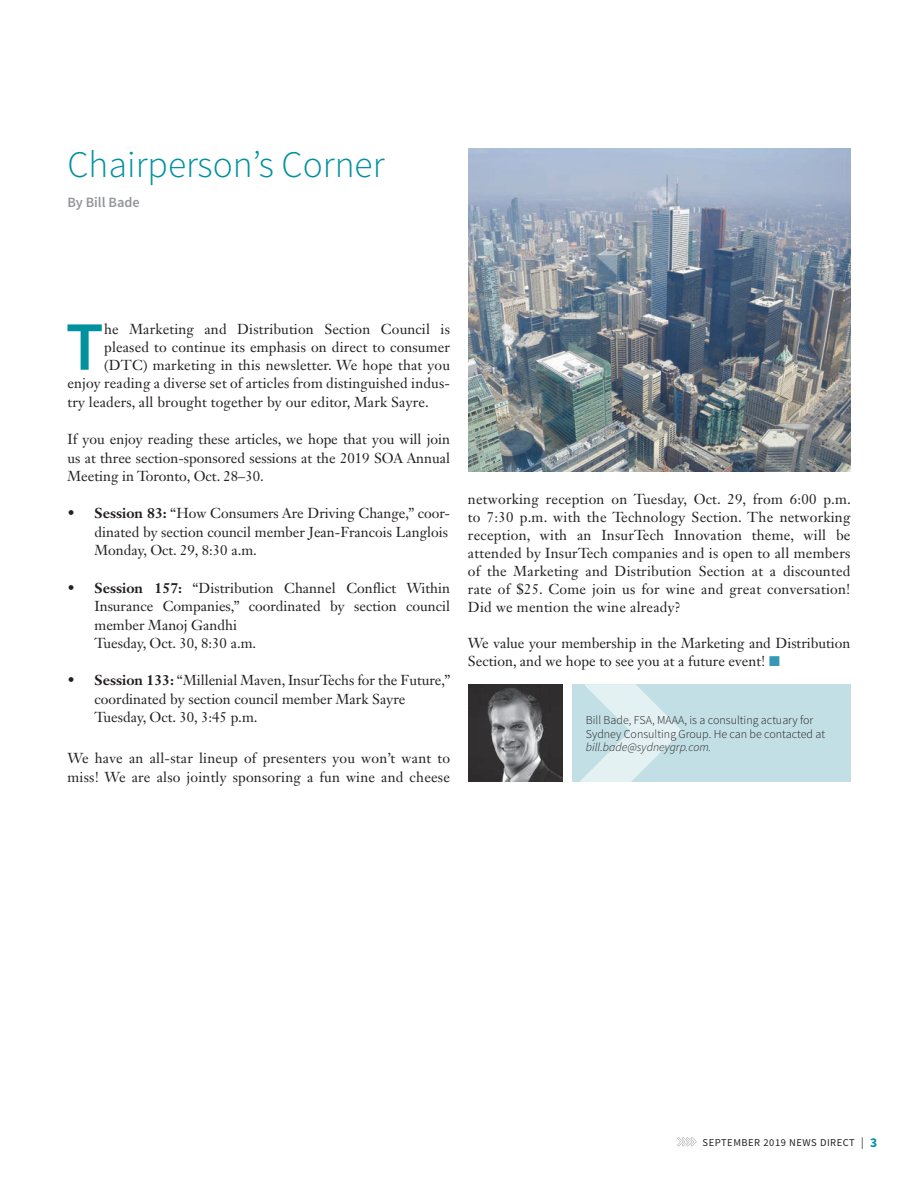
<style>
.page{position:relative;width:918px;height:1188px;background:#fff}
.page>*{position:absolute;margin:0;border:0;box-sizing:border-box;transform-origin:0 0}
.t1{font:600 69.3px "Source Sans Pro";color:#00919f}
.t2{font:300 37.5px "Source Sans Pro";color:#00919f}
.t3{font:14.25px/18.6px "Janson Text LT Std";color:#231f20}
.t4{font:600 14.25px "Source Sans Pro";color:#939598}
.t5{font:300 12px/13.5px "Source Sans Pro";color:#231f20}
.t6{font:italic 300 12px "Source Sans Pro";color:#231f20}
.t7{font:10.5px "Source Sans Pro";letter-spacing:.05em;color:#231f20}
.s1{font-weight:700}
.s2{color:#3698b6}
.s3{font-size:11.7px}
.s4{font-weight:700;font-size:13.5px;color:#00919f}
</style>
<div class="page">
<svg style="left:677px;top:1137px;width:20px;height:9px"></svg>
<img style="left:468px;top:148px;width:382px;height:324px">
<div style="left:572px;top:685px;width:278px;height:97px;background:#c1dfe4"></div>
<svg style="left:580px;top:685px;width:102px;height:97px"></svg>
<img style="left:468px;top:685px;width:94px;height:97px">
<h2 class="t2" style="left:68px;top:141px;width:319px">Chairperson’s Corner</h2>
<p class="t4" style="left:68px;top:193px;width:74px">By Bill Bade</p>
<h1 class="t1" style="left:66px;top:303px;width:39px">T</h1>
<p class="t3" style="left:104px;top:319px;width:347px">he Marketing and Distribution Section Council is</p>
<p class="t3" style="left:104px;top:337px;width:347px">pleased to continue its emphasis on direct to consumer</p>
<p class="t3" style="left:104px;top:355px;width:347px">(DTC) marketing in this newsletter. We hope that you</p>
<p class="t3" style="left:67px;top:374px;width:384px">enjoy reading a diverse set of articles from distinguished indus-</p>
<p class="t3" style="left:67px;top:393px;width:363px">try leaders, all brought together by our editor, Mark Sayre.</p>
<p class="t3" style="left:67px;top:430px;width:384px;text-align:justify">If you enjoy reading these articles, we hope that you will join us at three section-sponsored sessions at the 2019 SOA Annual Meeting in Toronto, Oct. 28–30.</p>
<p class="t3" style="left:95px;top:504px;width:357px;text-indent:-27px">• <span class="s1">Session 83:</span> “How Consumers Are Driving Change,” coor&shy;dinated by section council member Jean-Francois Langlois<br>Monday, Oct. 29, 8:30 a.m.</p>
<p class="t3" style="left:95px;top:578px;width:357px;text-indent:-27px">• <span class="s1">Session 157:</span> “Distribution Channel Conflict Within Insurance Companies,” coordinated by section council member Manoj Gandhi<br>Tuesday, Oct. 30, 8:30 a.m.</p>
<p class="t3" style="left:95px;top:671px;width:357px;text-indent:-27px">• <span class="s1">Session 133:</span> “Millenial Maven, InsurTechs for the Future,” coordinated by section council member Mark Sayre<br>Tuesday, Oct. 30, 3:45 p.m.</p>
<p class="t3" style="left:67px;top:749px;width:384px">We have an all-star lineup of presenters you won’t want to miss! We are also jointly sponsoring a fun wine and cheese</p>
<p class="t3" style="left:468px;top:490px;width:385px;line-height:18px;text-align:justify">networking reception on Tuesday, Oct. 29, from 6:00 p.m. to 7:30 p.m. with the Technology Section. The networking reception, with an InsurTech Innovation theme, will be attended by InsurTech companies and is open to all members of the Marketing and Distribution Section at a discounted rate of $25. Come join us for wine and great conversation!<br>Did we mention the wine already?</p>
<p class="t3" style="left:468px;top:634px;width:384px;line-height:18px">We value your membership in the Marketing and Distribution<br>Section, and we hope to see you at a future event! <span class="s2">■</span></p>
<p class="t5" style="left:586px;top:713px;width:241px">Bill Bade, FSA, MAAA, is a consulting actuary for<br>Sydney Consulting Group. He can be contacted at</p>
<p class="t6" style="left:586px;top:740px;width:127px">bill.bade@sydneygrp.com.</p>
<p class="t7" style="left:703px;top:1136px;width:176px">SEPTEMBER 2019 NEWS DIRECT <span class="s3">|</span> <span class="s4">3</span></p>
</div>
